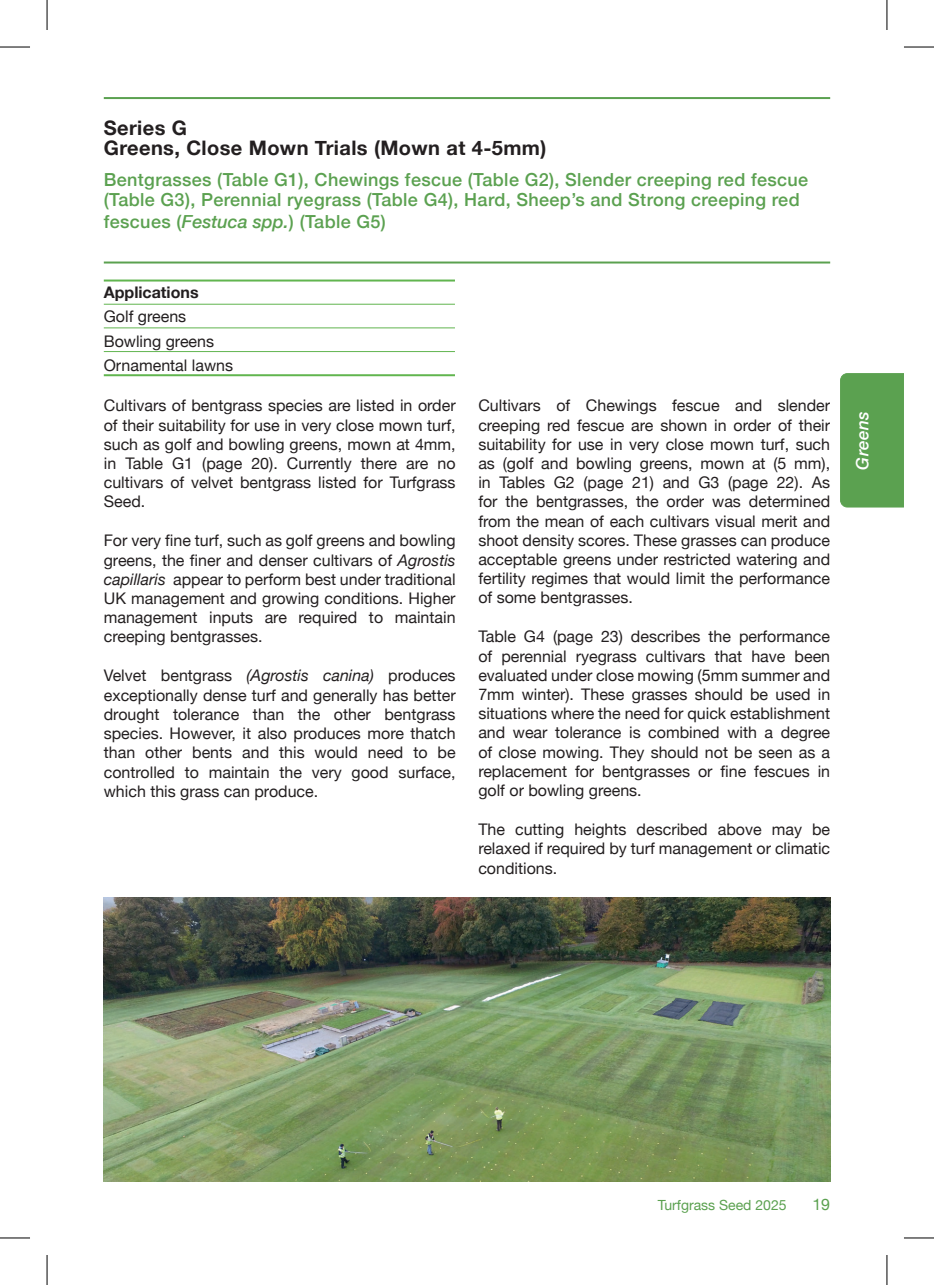
<style>
.page{position:relative;width:934px;height:1285px;background:#fff}
.page>*{position:absolute;margin:0;border:0;box-sizing:border-box;transform-origin:0 0}
.t1{font:700 20px/20px "Helvetica Neue";letter-spacing:.02em;color:#231f20}
.t2{font:500 18px/20px "Helvetica Neue";letter-spacing:.02em;color:#5ba150}
.t3{font:italic 500 17px "Helvetica Neue";letter-spacing:.02em;color:#fff}
.t4{font:16px/19.2px "Helvetica Neue";color:#231f20;text-align:justify}
.t5{font:700 16px "Helvetica Neue";color:#231f20}
.t6{font:16px "Helvetica Neue";color:#5ba150}
.t7{font:14px "Helvetica Neue";color:#5ba150}
.s1{font-style:italic}
</style>
<div class="page">
<hr style="left:104px;top:261px;width:725px;height:2px;background:#5ba150">
<hr style="left:104px;top:279px;width:351px;height:2px;background:#61b54f">
<hr style="left:104px;top:304px;width:351px;height:1px;background:#61b54f">
<hr style="left:104px;top:327px;width:351px;height:1px;background:#61b54f">
<hr style="left:104px;top:351px;width:351px;height:1px;background:#61b54f">
<hr style="left:104px;top:374px;width:351px;height:2px;background:#61b54f">
<img style="left:104px;top:897px;width:725px;height:284px">
<hr style="left:104px;top:97px;width:725px;height:2px;background:#5ba150">
<div style="left:840px;top:373px;width:63px;height:135px;background:#5ba150"></div>
<hr style="left:0;top:47px;width:30px;height:1px;background:#000">
<hr style="left:903px;top:47px;width:30px;height:1px;background:#000">
<hr style="left:0;top:1237px;width:30px;height:1px;background:#000">
<hr style="left:903px;top:1237px;width:30px;height:1px;background:#000">
<hr style="left:47px;top:0;width:1px;height:30px;background:#000">
<hr style="left:47px;top:1255px;width:1px;height:30px;background:#000">
<hr style="left:886px;top:0;width:1px;height:30px;background:#000">
<hr style="left:886px;top:1255px;width:1px;height:30px;background:#000">
<p class="t1" style="left:104px;top:118px;width:444px">Series G<br>Greens, Close Mown Trials (Mown at 4-5mm)</p>
<p class="t2" style="left:104px;top:168px;width:705px">Bentgrasses (Table G1), Chewings fescue (Table G2), Slender creeping red fescue (Table G3), Perennial ryegrass (Table G4), Hard, Sheep’s and Strong creeping red</p>
<p class="t2" style="left:104px;top:210px;width:283px">fescues (<span class="s1">Festuca spp.</span>) (Table G5)</p>
<p class="t5" style="left:104px;top:280px;width:96px">Applications</p>
<p class="t4" style="left:104px;top:304px;width:112px;line-height:25.6px">Golf greens<br>Bowling greens</p>
<p class="t4" style="left:104px;top:356px;width:131px">Ornamental lawns</p>
<p class="t4" style="left:104px;top:397px;width:353px">Cultivars of bentgrass species are listed in order of their suitability for use in very close mown turf, such as golf and bowling greens, mown at 4mm, in Table G1 (page 20). Currently there are no cultivars of velvet bentgrass listed for Turfgrass Seed.</p>
<p class="t4" style="left:104px;top:532px;width:353px">For very fine turf, such as golf greens and bowling greens, the finer and denser cultivars of <span class="s1">Agrostis capillaris</span> appear to perform best under traditional UK management and growing conditions. Higher management inputs are required to maintain creeping bentgrasses.</p>
<p class="t4" style="left:104px;top:667px;width:353px">Velvet bentgrass <span class="s1">(Agrostis canina)</span> produces exceptionally dense turf and generally has better drought tolerance than the other bentgrass species. However, it also produces more thatch than other bents and this would need to be controlled to maintain the very good surface, which this grass can produce.</p>
<p class="t4" style="left:478px;top:397px;width:353px">Cultivars of Chewings fescue and slender creeping red fescue are shown in order of their suitability for use in very close mown turf, such as (golf and bowling greens, mown at (5 mm), in Tables G2 (page 21) and G3 (page 22). As for the bentgrasses, the order was determined from the mean of each cultivars visual merit and shoot density scores. These grasses can produce acceptable greens under restricted watering and fertility regimes that would limit the performance of some bentgrasses.</p>
<p class="t4" style="left:478px;top:628px;width:353px">Table G4 (page 23) describes the performance of perennial ryegrass cultivars that have been evaluated under close mowing (5mm summer and 7mm winter). These grasses should be used in situations where the need for quick establishment and wear tolerance is combined with a degree of close mowing. They should not be seen as a replacement for bentgrasses or fine fescues in golf or bowling greens.</p>
<p class="t4" style="left:478px;top:821px;width:353px">The cutting heights described above may be relaxed if required by turf management or climatic conditions.</p>
<p class="t3" style="left:847px;top:469px;width:60px;rotate:-90deg">Greens</p>
<p class="t7" style="left:657px;top:1194px;width:130px">Turfgrass Seed 2025</p>
<p class="t6" style="left:812px;top:1192px;width:19px">19</p>
</div>
